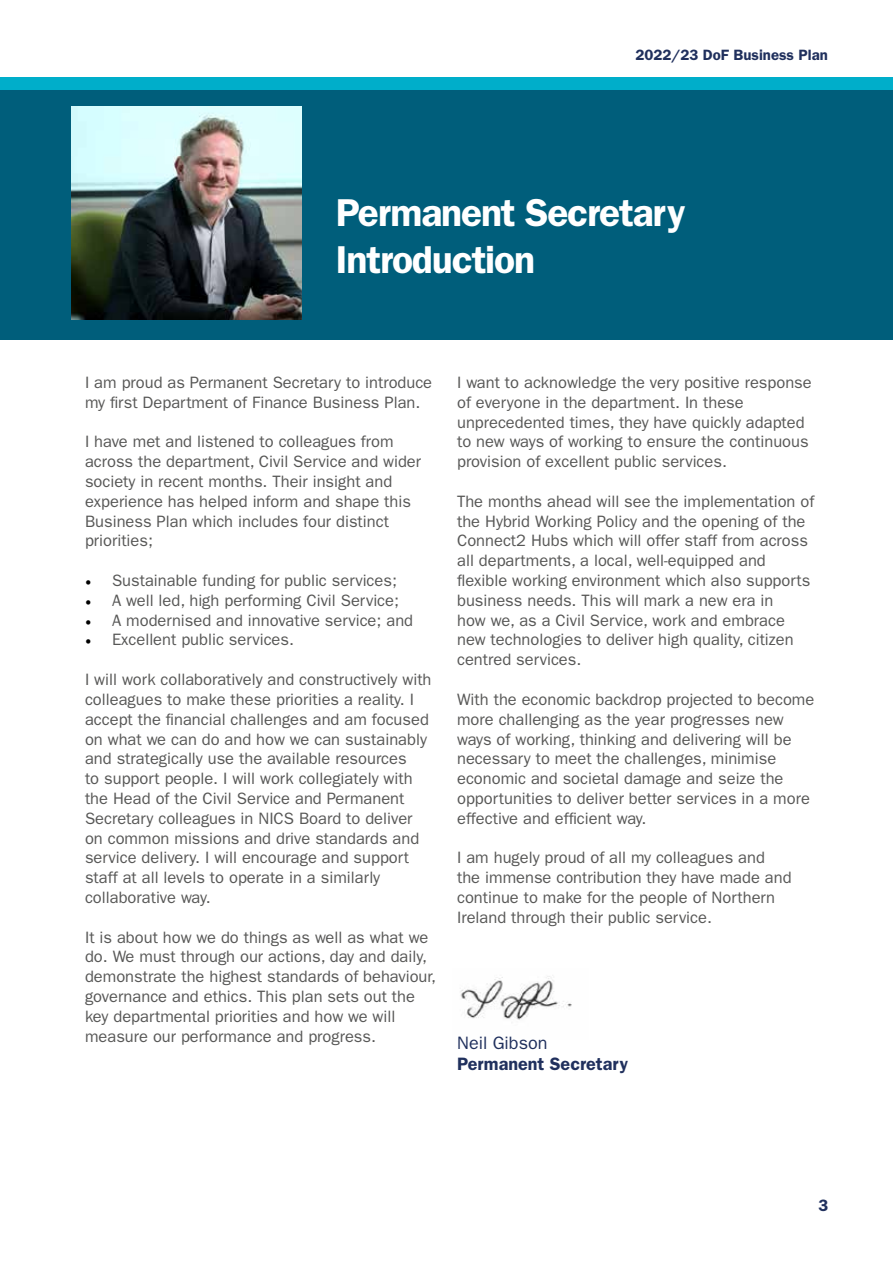
<style>
.page{position:relative;width:893px;height:1263px;background:#fff}
.page>*{position:absolute;margin:0;border:0;box-sizing:border-box;transform-origin:0 0}
.t1{font:600 39px/46.8px "ITC Franklin Gothic Std";letter-spacing:-.03em;color:#fff}
.t2{font:600 18px "ITC Franklin Gothic Std";color:#20305d}
.t3{font:18px "ITC Franklin Gothic Std";color:#20305d}
.t4{font:16.5px/19.8px "ITC Franklin Gothic Std";color:#575756}
.t5{font:600 16.5px "ITC Franklin Gothic Std";color:#20305d}
.t6{font:600 15px "ITC Franklin Gothic Std";color:#20305d}
.s1{font-family:"Minion Pro";color:#000}
</style>
<div class="page">
<div style="left:0;top:77px;width:893px;height:58px;background:#00aeca"></div>
<div style="left:0;top:91px;width:893px;height:249px;background:#005e7b"></div>
<img style="left:71px;top:106px;width:231px;height:214px">
<img style="left:460px;top:976px;width:112px;height:44px">
<p class="t6" style="left:635px;top:46px;width:194px">2022/23 DoF Business Plan</p>
<p class="t1" style="left:336px;top:189px;width:351px">Permanent Secretary<br>Introduction</p>
<p class="t4" style="left:85px;top:373px;width:349px">I am proud as Permanent Secretary to introduce my first Department of Finance Business Plan.</p>
<p class="t4" style="left:85px;top:432px;width:338px">I have met and listened to colleagues from across the department, Civil Service and wider society in recent months. Their insight and experience has helped inform and shape this Business Plan which includes four distinct priorities;</p>
<p class="t4" style="left:85px;top:571px;width:313px"><span class="s1">•</span> Sustainable funding for public services;</p>
<p class="t4" style="left:85px;top:590px;width:316px"><span class="s1">•</span> A well led, high performing Civil Service;</p>
<p class="t4" style="left:85px;top:610px;width:330px"><span class="s1">•</span> A modernised and innovative service; and</p>
<p class="t4" style="left:85px;top:630px;width:210px"><span class="s1">•</span> Excellent public services.</p>
<p class="t4" style="left:85px;top:670px;width:348px">I will work collaboratively and constructively with colleagues to make these priorities a reality. I accept the financial challenges and am focused on what we can do and how we can sustainably and strategically use the available resources<br>to support people. I will work collegiately with the Head of the Civil Service and Permanent Secretary colleagues in NICS Board to deliver on common missions and drive standards and service delivery. I will encourage and support staff at all levels to operate in a similarly collaborative way.</p>
<p class="t4" style="left:85px;top:927px;width:353px">It is about how we do things as well as what we do. We must through our actions, day and daily, demonstrate the highest standards of behaviour, governance and ethics. This plan sets out the key departmental priorities and how we will measure our performance and progress.</p>
<p class="t4" style="left:457px;top:373px;width:356px">I want to acknowledge the very positive response of everyone in the department. In these unprecedented times, they have quickly adapted to new ways of working to ensure the continuous provision of excellent public services.</p>
<p class="t4" style="left:457px;top:491px;width:359px">The months ahead will see the implementation of the Hybrid Working Policy and the opening of the Connect2 Hubs which will offer staff from across all departments, a local, well-equipped and flexible working environment which also supports business needs. This will mark a new era in<br>how we, as a Civil Service, work and embrace new technologies to deliver high quality, citizen centred services.</p>
<p class="t4" style="left:457px;top:689px;width:359px">With the economic backdrop projected to become more challenging as the year progresses new ways of working, thinking and delivering will be necessary to meet the challenges, minimise economic and societal damage and seize the opportunities to deliver better services in a more effective and efficient way.</p>
<p class="t4" style="left:457px;top:848px;width:336px">I am hugely proud of all my colleagues and the immense contribution they have made and continue to make for the people of Northern Ireland through their public service.</p>
<p class="t3" style="left:457px;top:1032px;width:92px">Neil Gibson</p>
<p class="t2" style="left:457px;top:1053px;width:172px">Permanent Secretary</p>
<p class="t5" style="left:818px;top:1195px;width:11px">3</p>
</div>
